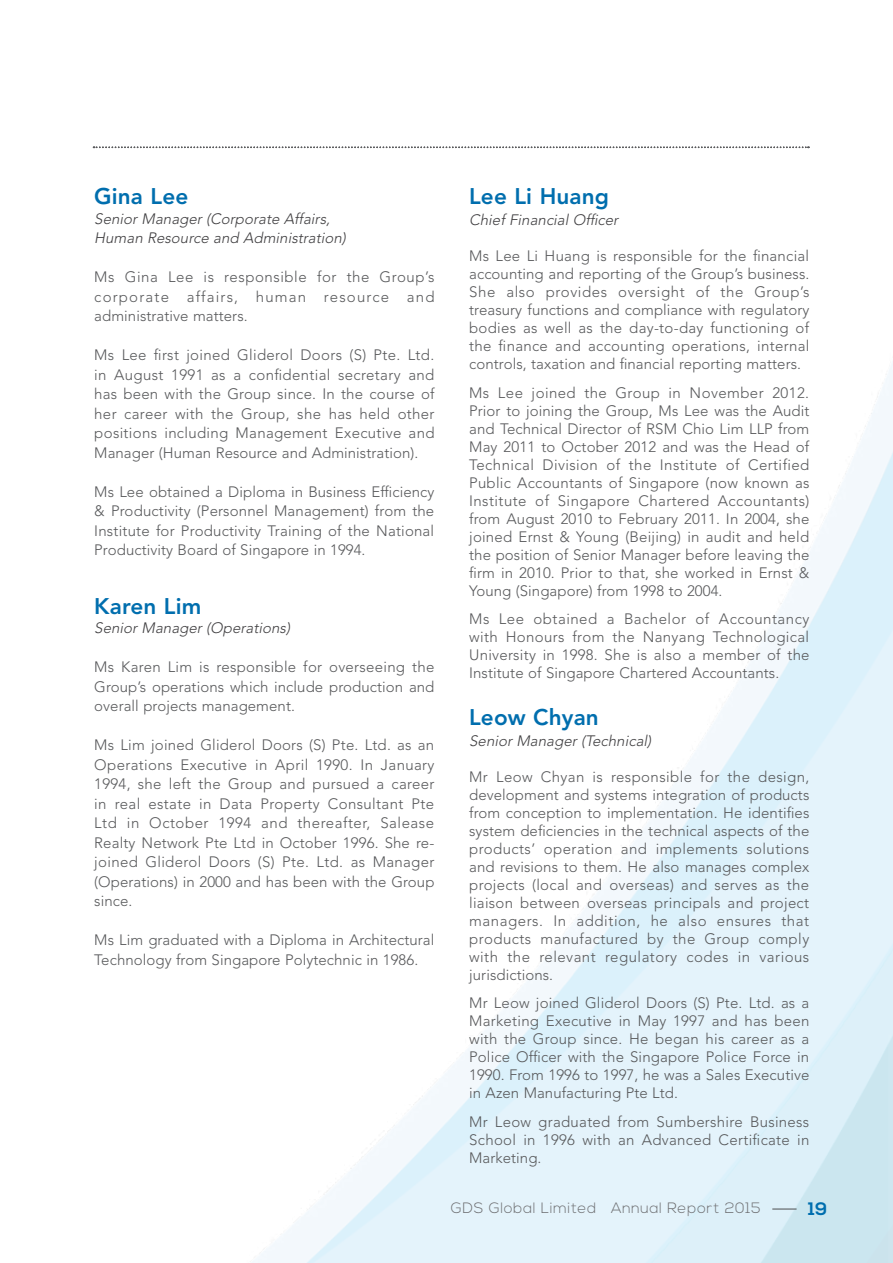
<style>
.page{position:relative;width:893px;height:1263px;background:#fff}
.page>*{position:absolute;margin:0;border:0;box-sizing:border-box;transform-origin:0 0}
.t1{font:800 22.5px "Avenir LT Std";letter-spacing:.005em;color:#006eae}
.t2{font:700 18px "Nexa";color:#006eae}
.t3{font:300 15px/18px "Avenir LT Std";letter-spacing:.005em;color:#58595b;text-align:justify}
.t4{font:italic 300 15px/19.5px "Avenir LT Std";color:#414042}
.t5{font:300 15px "Nexa";letter-spacing:.04em;color:#6d6e71}
</style>
<div class="page">
<img style="left:92px;top:146px;width:801px;height:1117px">
<svg style="left:772px;top:1209px;width:24px;height:1px"></svg>
<svg style="left:94px;top:147px;width:715px;height:1px"></svg>
<h1 class="t1" style="left:94px;top:183px;width:95px">Gina Lee</h1>
<p class="t4" style="left:94px;top:209px;width:256px">Senior Manager (Corporate Affairs,<br>Human Resource and Administration)</p>
<p class="t3" style="left:94px;top:267px;width:342px;line-height:19.5px">Ms Gina Lee is responsible for the Group’s corporate affairs, human resource and administrative matters.</p>
<p class="t3" style="left:94px;top:345px;width:342px;line-height:19.5px">Ms Lee first joined Gliderol Doors (S) Pte. Ltd. in August 1991 as a confidential secretary and has been with the Group since. In the course of her career with the Group, she has held other positions including Management Executive and Manager (Human Resource and Administration).</p>
<p class="t3" style="left:94px;top:482px;width:342px;line-height:19.5px">Ms Lee obtained a Diploma in Business Efficiency &amp; Productivity (Personnel Management) from the Institute for Productivity Training of the National Productivity Board of Singapore in 1994.</p>
<h1 class="t1" style="left:94px;top:592px;width:109px">Karen Lim</h1>
<p class="t4" style="left:94px;top:618px;width:200px">Senior Manager (Operations)</p>
<p class="t3" style="left:94px;top:657px;width:342px;line-height:19.5px">Ms Karen Lim is responsible for overseeing the Group’s operations which include production and overall projects management.</p>
<p class="t3" style="left:94px;top:735px;width:342px;line-height:19.5px">Ms Lim joined Gliderol Doors (S) Pte. Ltd. as an Operations Executive in April 1990. In January 1994, she left the Group and pursued a career in real estate in Data Property Consultant Pte Ltd in October 1994 and thereafter, Salease Realty Network Pte Ltd in October 1996. She re&shy;joined Gliderol Doors (S) Pte. Ltd. as Manager (Operations) in 2000 and has been with the Group since.</p>
<p class="t3" style="left:94px;top:930px;width:342px;line-height:19.5px">Ms Lim graduated with a Diploma in Architectural<br>Technology from Singapore Polytechnic in 1986.</p>
<h1 class="t1" style="left:469px;top:183px;width:141px">Lee Li Huang</h1>
<p class="t4" style="left:469px;top:210px;width:154px">Chief Financial Officer</p>
<p class="t3" style="left:469px;top:247px;width:342px">Ms Lee Li Huang is responsible for the financial accounting and reporting of the Group’s business.<br>She also provides oversight of the Group’s treasury functions and compliance with regulatory bodies as well as the day-to-day functioning of the finance and accounting operations, internal controls, taxation and financial reporting matters.</p>
<p class="t3" style="left:469px;top:383px;width:342px">Ms Lee joined the Group in November 2012.<br>Prior to joining the Group, Ms Lee was the Audit and Technical Director of RSM Chio Lim LLP from May 2011 to October 2012 and was the Head of Technical Division of the Institute of Certified Public Accountants of Singapore (now known as Institute of Singapore Chartered Accountants) from August 2010 to February 2011. In 2004, she joined Ernst &amp; Young (Beijing) in audit and held the position of Senior Manager before leaving the firm in 2010. Prior to that, she worked in Ernst &amp; Young (Singapore) from 1998 to 2004.</p>
<p class="t3" style="left:469px;top:610px;width:342px">Ms Lee obtained a Bachelor of Accountancy with Honours from the Nanyang Technological University in 1998. She is also a member of the Institute of Singapore Chartered Accountants.</p>
<h1 class="t1" style="left:469px;top:703px;width:131px">Leow Chyan</h1>
<p class="t4" style="left:469px;top:731px;width:187px">Senior Manager (Technical)</p>
<p class="t3" style="left:469px;top:767px;width:342px">Mr Leow Chyan is responsible for the design, development and systems integration of products from conception to implementation. He identifies system deficiencies in the technical aspects of the products’ operation and implements solutions and revisions to them. He also manages complex projects (local and overseas) and serves as the liaison between overseas principals and project managers. In addition, he also ensures that products manufactured by the Group comply with the relevant regulatory codes in various jurisdictions.</p>
<p class="t3" style="left:469px;top:994px;width:342px">Mr Leow joined Gliderol Doors (S) Pte. Ltd. as a Marketing Executive in May 1997 and has been with the Group since. He began his career as a Police Officer with the Singapore Police Force in 1990. From 1996 to 1997, he was a Sales Executive in Azen Manufacturing Pte Ltd.</p>
<p class="t3" style="left:469px;top:1112px;width:342px">Mr Leow graduated from Sumbershire Business School in 1996 with an Advanced Certificate in Marketing.</p>
<p class="t5" style="left:451px;top:1199px;width:311px">GDS Global Limited Annual Report 2015</p>
<p class="t2" style="left:808px;top:1199px;width:21px">19</p>
</div>
